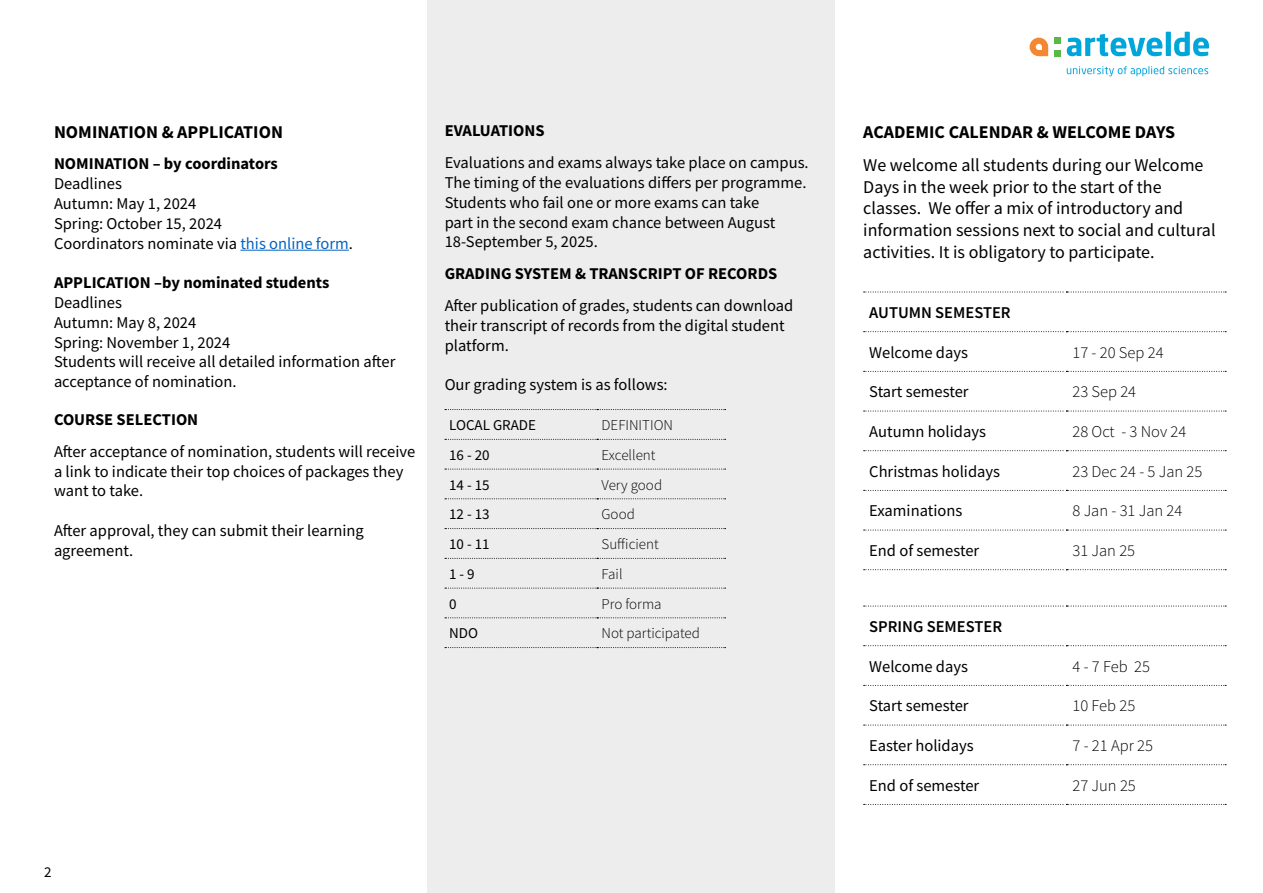
<style>
.page{position:relative;width:1263px;height:893px;background:#fff}
.page>*{position:absolute;margin:0;border:0;box-sizing:border-box;transform-origin:0 0}
.t1{font:18px/21.6px "Source Sans Pro";color:#000}
.t2{font:700 18px "Source Sans Pro";color:#000}
.t3{font:16.5px/19.8px "Source Sans Pro";color:#000}
.t4{font:700 16.5px "Source Sans Pro";color:#000}
.t5{font:300 16.5px "Source Sans Pro";color:#000}
.t6{font:600 16.5px "Source Sans Pro";color:#000}
.t7{font:300 15px "Source Sans Pro";color:#000}
.t8{font:15px "Source Sans Pro";color:#000}
.s1{color:#0563c1}
</style>
<div class="page">
<hr style="left:240px;top:250px;width:109px;height:1px;background:#0563c1">
<svg style="left:1029px;top:38px;width:19px;height:18px"></svg>
<svg style="left:1067px;top:34px;width:95px;height:22px"></svg>
<div style="left:1166px;top:32px;width:5px;height:24px;background:#00a5da"></div>
<svg style="left:1174px;top:32px;width:35px;height:24px"></svg>
<svg style="left:1067px;top:66px;width:141px;height:10px"></svg>
<svg style="left:1054px;top:50px;width:6px;height:6px"></svg>
<svg style="left:1054px;top:38px;width:6px;height:6px"></svg>
<div style="left:428px;top:0;width:407px;height:893px;background:#ededed"></div>
<svg style="left:864px;top:292px;width:362px;height:1px"></svg>
<svg style="left:864px;top:331px;width:362px;height:1px"></svg>
<svg style="left:864px;top:371px;width:362px;height:1px"></svg>
<svg style="left:864px;top:411px;width:362px;height:1px"></svg>
<svg style="left:864px;top:450px;width:362px;height:1px"></svg>
<svg style="left:864px;top:490px;width:362px;height:1px"></svg>
<svg style="left:864px;top:530px;width:362px;height:1px"></svg>
<svg style="left:864px;top:569px;width:362px;height:1px"></svg>
<svg style="left:864px;top:606px;width:362px;height:1px"></svg>
<svg style="left:864px;top:645px;width:362px;height:1px"></svg>
<svg style="left:864px;top:685px;width:362px;height:1px"></svg>
<svg style="left:864px;top:725px;width:362px;height:1px"></svg>
<svg style="left:864px;top:764px;width:362px;height:1px"></svg>
<svg style="left:864px;top:804px;width:362px;height:1px"></svg>
<svg style="left:445px;top:409px;width:281px;height:1px"></svg>
<svg style="left:445px;top:439px;width:281px;height:1px"></svg>
<svg style="left:445px;top:469px;width:281px;height:1px"></svg>
<svg style="left:445px;top:499px;width:281px;height:1px"></svg>
<svg style="left:445px;top:528px;width:281px;height:1px"></svg>
<svg style="left:445px;top:558px;width:281px;height:1px"></svg>
<svg style="left:445px;top:588px;width:281px;height:1px"></svg>
<svg style="left:445px;top:618px;width:281px;height:1px"></svg>
<svg style="left:445px;top:647px;width:281px;height:1px"></svg>
<p class="t2" style="left:54px;top:119px;width:230px">NOMINATION &amp; APPLICATION</p>
<p class="t4" style="left:54px;top:153px;width:225px">NOMINATION – by coordinators</p>
<p class="t3" style="left:54px;top:174px;width:301px">Deadlines<br>Autumn: May 1, 2024<br>Spring: October 15, 2024<br>Coordinators nominate via <span class="s1">this online form</span>.</p>
<p class="t4" style="left:54px;top:271px;width:277px">APPLICATION –by nominated students</p>
<p class="t3" style="left:54px;top:292px;width:343px">Deadlines<br>Autumn: May 8, 2024<br>Spring: November 1, 2024<br>Students will receive all detailed information after acceptance of nomination.</p>
<p class="t4" style="left:54px;top:408px;width:146px">COURSE SELECTION</p>
<p class="t3" style="left:54px;top:441px;width:363px">After acceptance of nomination, students will receive a link to indicate their top choices of packages they want to take.</p>
<p class="t3" style="left:54px;top:520px;width:311px">After approval, they can submit their learning agreement.</p>
<p class="t4" style="left:445px;top:120px;width:101px">EVALUATIONS</p>
<p class="t3" style="left:445px;top:153px;width:366px">Evaluations and exams always take place on campus.<br>The timing of the evaluations differs per programme.<br>Students who fail one or more exams can take<br>part in the second exam chance between August 18-September 5, 2025.</p>
<p class="t4" style="left:445px;top:263px;width:334px">GRADING SYSTEM &amp; TRANSCRIPT OF RECORDS</p>
<p class="t3" style="left:445px;top:295px;width:350px">After publication of grades, students can download their transcript of records from the digital student platform.</p>
<p class="t3" style="left:445px;top:375px;width:225px">Our grading system is as follows:</p>
<p class="t8" style="left:449px;top:416px;width:88px">LOCAL GRADE</p>
<p class="t7" style="left:601px;top:416px;width:73px">DEFINITION</p>
<p class="t8" style="left:449px;top:445px;width:42px">16 - 20</p>
<p class="t7" style="left:601px;top:446px;width:56px">Excellent</p>
<p class="t8" style="left:449px;top:475px;width:42px">14 - 15</p>
<p class="t7" style="left:601px;top:475px;width:62px">Very good</p>
<p class="t8" style="left:449px;top:505px;width:42px">12 - 13</p>
<p class="t7" style="left:601px;top:505px;width:35px">Good</p>
<p class="t8" style="left:449px;top:535px;width:42px">10 - 11</p>
<p class="t7" style="left:601px;top:535px;width:59px">Sufficient</p>
<p class="t8" style="left:449px;top:564px;width:27px">1 - 9</p>
<p class="t7" style="left:601px;top:565px;width:23px">Fail</p>
<p class="t8" style="left:449px;top:594px;width:9px">0</p>
<p class="t7" style="left:601px;top:594px;width:61px">Pro forma</p>
<p class="t8" style="left:449px;top:624px;width:30px">NDO</p>
<p class="t7" style="left:601px;top:624px;width:100px">Not participated</p>
<p class="t8" style="left:44px;top:862px;width:9px">2</p>
<p class="t2" style="left:863px;top:119px;width:314px">ACADEMIC CALENDAR &amp; WELCOME DAYS</p>
<p class="t1" style="left:863px;top:154px;width:354px">We welcome all students during our Welcome Days in the week prior to the start of the classes. We offer a mix of introductory and information sessions next to social and cultural activities. It is obligatory to participate.</p>
<p class="t6" style="left:869px;top:302px;width:143px">AUTUMN SEMESTER</p>
<p class="t3" style="left:869px;top:342px;width:100px">Welcome days</p>
<p class="t5" style="left:1072px;top:342px;width:93px">17 - 20 Sep 24</p>
<p class="t3" style="left:869px;top:382px;width:101px">Start semester</p>
<p class="t5" style="left:1072px;top:382px;width:65px">23 Sep 24</p>
<p class="t3" style="left:869px;top:422px;width:118px">Autumn holidays</p>
<p class="t5" style="left:1072px;top:421px;width:115px">28 Oct - 3 Nov 24</p>
<p class="t3" style="left:869px;top:461px;width:132px">Christmas holidays</p>
<p class="t5" style="left:1072px;top:461px;width:131px">23 Dec 24 - 5 Jan 25</p>
<p class="t3" style="left:869px;top:501px;width:95px">Examinations</p>
<p class="t5" style="left:1072px;top:501px;width:111px">8 Jan - 31 Jan 24</p>
<p class="t3" style="left:869px;top:541px;width:112px">End of semester</p>
<p class="t5" style="left:1072px;top:540px;width:64px">31 Jan 25</p>
<p class="t6" style="left:869px;top:616px;width:134px">SPRING SEMESTER</p>
<p class="t3" style="left:869px;top:656px;width:100px">Welcome days</p>
<p class="t5" style="left:1072px;top:656px;width:79px">4 - 7 Feb 25</p>
<p class="t3" style="left:869px;top:696px;width:101px">Start semester</p>
<p class="t5" style="left:1072px;top:696px;width:64px">10 Feb 25</p>
<p class="t3" style="left:869px;top:736px;width:106px">Easter holidays</p>
<p class="t5" style="left:1072px;top:735px;width:82px">7 - 21 Apr 25</p>
<p class="t3" style="left:869px;top:775px;width:112px">End of semester</p>
<p class="t5" style="left:1072px;top:775px;width:65px">27 Jun 25</p>
</div>
